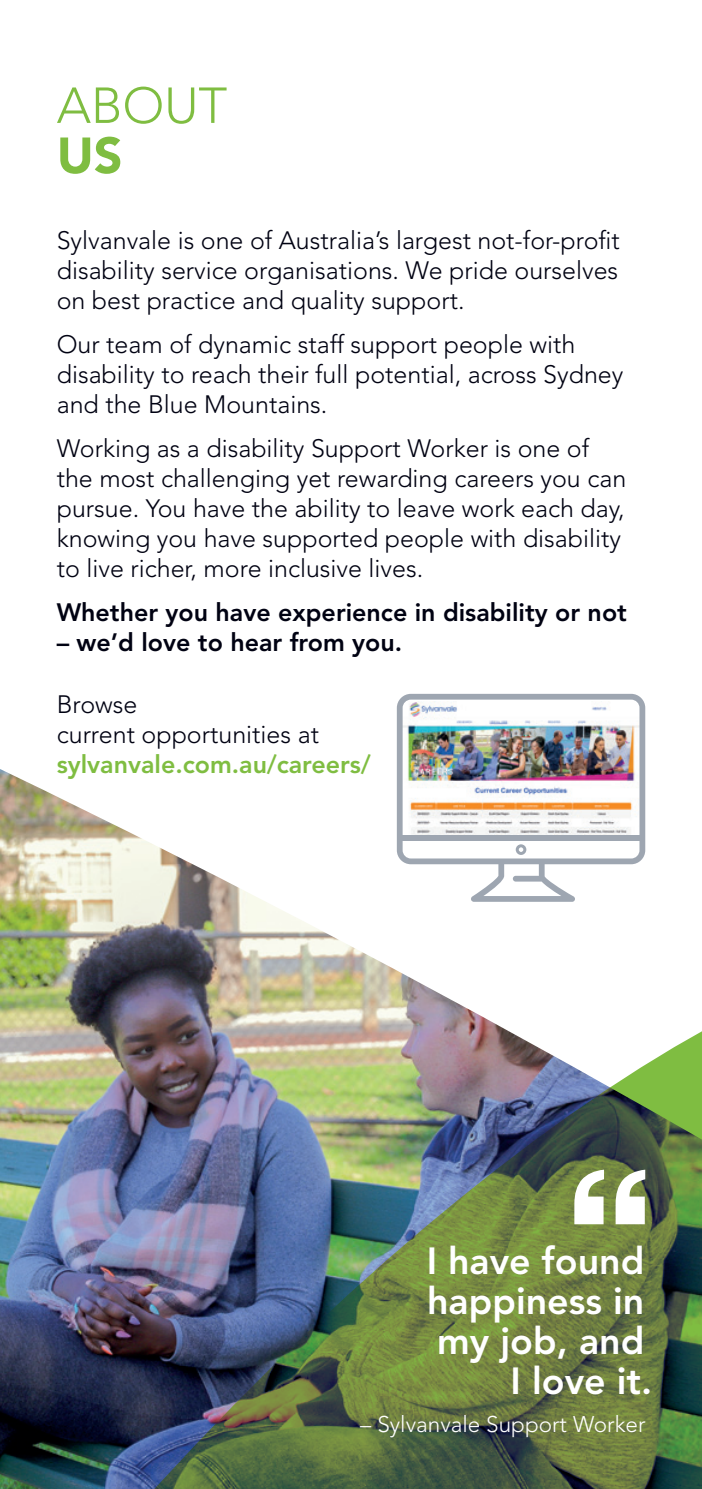
<style>
.page{position:relative;width:702px;height:1489px;background:#fff}
.page>*{position:absolute;margin:0;border:0;box-sizing:border-box;transform-origin:0 0}
.t1{font:300 50px/50px "Avenir LT Std";color:#7fbd41}
.t2{font:800 37.5px/40px "Avenir LT Std";color:#fff;text-align:right}
.t3{font:300 25px/30px "Avenir LT Std";color:#000212}
.t4{font:800 25px "Avenir LT Std";color:#000212}
.t5{font:300 22.5px "Avenir LT Std";color:#fff}
.s1{font-weight:900}
.s2{font-weight:800;color:#7fbd41}
</style>
<div class="page">
<img style="left:0;top:769px;width:646px;height:719px">
<img style="left:135px;top:1019px;width:567px;height:469px">
<img style="left:397px;top:693px;width:248px;height:208px">
<svg style="left:574px;top:1169px;width:71px;height:55px"></svg>
<svg style="left:515px;top:844px;width:11px;height:11px"></svg>
<div style="left:400px;top:835px;width:242px;height:5px;background:#9ea6b1"></div>
<p class="t1" style="left:57px;top:81px;width:172px">ABOUT<br><span class="s1">US</span></p>
<p class="t3" style="left:57px;top:225px;width:564px;text-align:justify">Sylvanvale is one of Australia’s largest not-for-profit disability service organisations. We pride ourselves on best practice and quality support.</p>
<p class="t3" style="left:57px;top:329px;width:568px">Our team of dynamic staff support people with disability to reach their full potential, across Sydney and the Blue Mountains.</p>
<p class="t3" style="left:57px;top:433px;width:571px">Working as a disability Support Worker is one of the most challenging yet rewarding careers you can pursue. You have the ability to leave work each day, knowing you have supported people with disability to live richer, more inclusive lives.</p>
<p class="t4" style="left:57px;top:597px;width:571px">Whether you have experience in disability or not</p>
<p class="t4" style="left:57px;top:627px;width:347px">– we’d love to hear from you.</p>
<p class="t3" style="left:57px;top:689px;width:315px">Browse<br>current opportunities at <span class="s2">sylvanvale.com.au/careers/</span></p>
<p class="t2" style="left:426px;top:1240px;width:227px">I have found happiness in my job, and<br>I love it.</p>
<p class="t5" style="left:360px;top:1411px;width:287px">– Sylvanvale Support Worker</p>
</div>
